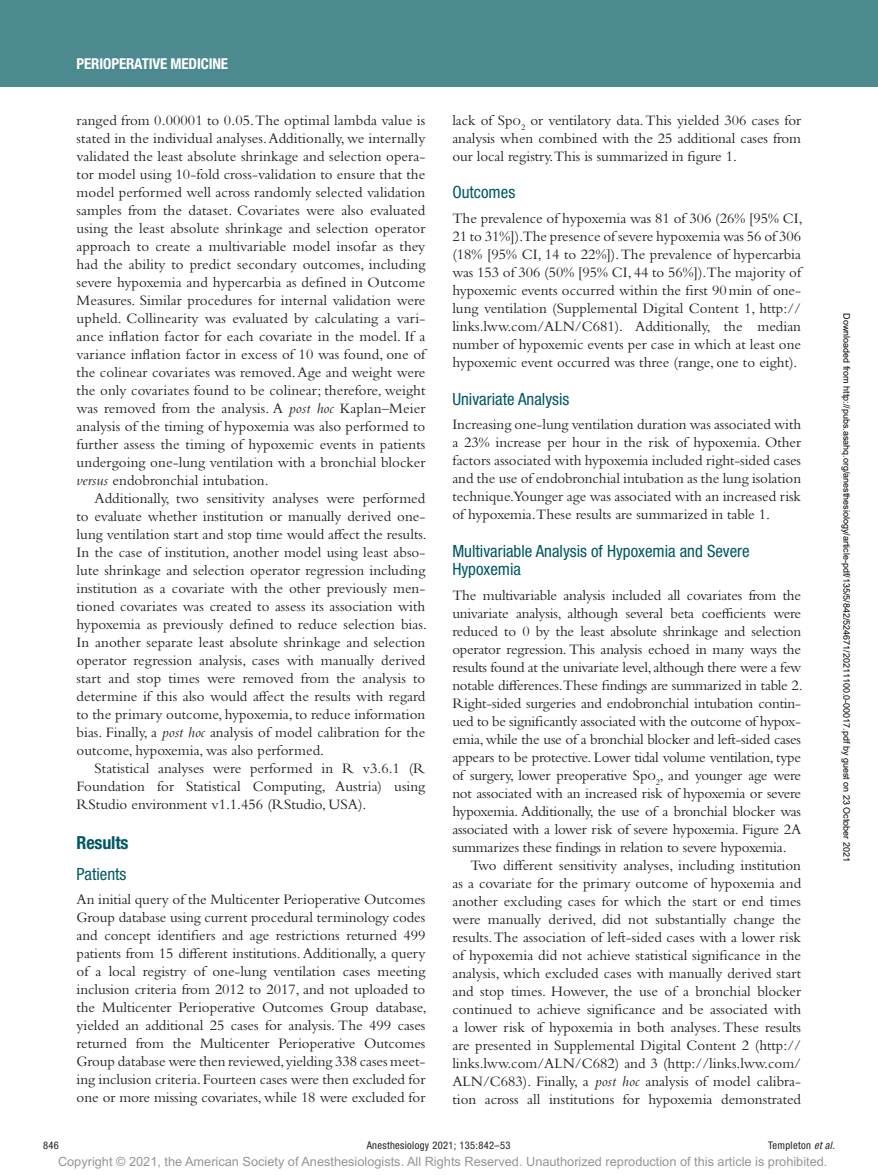
<style>
.page{position:relative;width:878px;height:1175px;background:#fff}
.page>*{position:absolute;margin:0;border:0;box-sizing:border-box;transform-origin:0 0}
.t1{font:700 condensed 18px "Helvetica Neue LT Std";color:#005861}
.t2{font:condensed 16.8px/18px "Helvetica Neue LT Std";color:#005861}
.t3{font:15px/18px "Bembo Std";color:#231f20;text-align:justify}
.t4{font:700 condensed 15px "Helvetica Neue LT Std";letter-spacing:-.01em;color:#fff}
.t5{font:12.75px "Arial MT Std";color:#939598}
.t6{font:condensed 10.5px "Helvetica Neue LT Std";letter-spacing:.03em;color:#231f20}
.t7{font:9px "Arial";color:#000}
.s1{font-style:italic}
</style>
<div class="page">
<div style="left:0;top:0;width:878px;height:86px;background:#4d8a90"></div>
<p class="t4" style="left:77px;top:54px;width:153px">PERIOPERATIVE MEDICINE</p>
<p class="t3" style="left:77px;top:111px;width:350px">ranged from 0.00001 to 0.05. The optimal lambda value is stated in the individual analyses. Additionally, we internally validated the least absolute shrinkage and selection opera&shy;tor model using 10-fold cross-validation to ensure that the model performed well across randomly selected validation samples from the dataset. Covariates were also evaluated using the least absolute shrinkage and selection operator approach to create a multivariable model insofar as they had the ability to predict secondary outcomes, including severe hypoxemia and hypercarbia as defined in Outcome Measures. Similar procedures for internal validation were upheld. Collinearity was evaluated by calculating a vari&shy;ance inflation factor for each covariate in the model. If a variance inflation factor in excess of 10 was found, one of the colinear covariates was removed. Age and weight were the only covariates found to be colinear; therefore, weight was removed from the analysis. A <span class="s1">post hoc</span> Kaplan–Meier analysis of the timing of hypoxemia was also performed to further assess the timing of hypoxemic events in patients undergoing one-lung ventilation with a bronchial blocker <span class="s1">versus</span> endobronchial intubation.</p>
<p class="t3" style="left:77px;top:489px;width:352px;text-indent:18px">Additionally, two sensitivity analyses were performed to evaluate whether institution or manually derived one&shy;lung ventilation start and stop time would affect the results.<br>In the case of institution, another model using least abso&shy;lute shrinkage and selection operator regression including institution as a covariate with the other previously men&shy;tioned covariates was created to assess its association with hypoxemia as previously defined to reduce selection bias.<br>In another separate least absolute shrinkage and selection operator regression analysis, cases with manually derived start and stop times were removed from the analysis to determine if this also would affect the results with regard to the primary outcome, hypoxemia, to reduce information bias. Finally, a <span class="s1">post hoc</span> analysis of model calibration for the outcome, hypoxemia, was also performed.</p>
<p class="t3" style="left:77px;top:759px;width:350px;text-indent:18px">Statistical analyses were performed in R v3.6.1 (R Foundation for Statistical Computing, Austria) using RStudio environment v1.1.456 (RStudio, USA).</p>
<p class="t1" style="left:77px;top:831px;width:53px">Results</p>
<p class="t2" style="left:77px;top:864px;width:51px">Patients</p>
<p class="t3" style="left:77px;top:890px;width:352px">An initial query of the Multicenter Perioperative Outcomes Group database using current procedural terminology codes and concept identifiers and age restrictions returned 499 patients from 15 different institutions. Additionally, a query of a local registry of one-lung ventilation cases meeting inclusion criteria from 2012 to 2017, and not uploaded to the Multicenter Perioperative Outcomes Group database, yielded an additional 25 cases for analysis. The 499 cases returned from the Multicenter Perioperative Outcomes Group database were then reviewed, yielding 338 cases meet&shy;ing inclusion criteria. Fourteen cases were then excluded for one or more missing covariates, while 18 were excluded for</p>
<p class="t3" style="left:452px;top:111px;width:350px">lack of Spo<sub>2</sub> or ventilatory data. This yielded 306 cases for analysis when combined with the 25 additional cases from our local registry.This is summarized in figure 1.</p>
<p class="t2" style="left:452px;top:183px;width:64px">Outcomes</p>
<p class="t3" style="left:452px;top:209px;width:352px">The prevalence of hypoxemia was 81 of 306 (26% [95% CI, 21 to 31%]).The presence of severe hypoxemia was 56 of 306 (18% [95% CI, 14 to 22%]). The prevalence of hypercarbia was 153 of 306 (50% [95% CI, 44 to 56%]).The majority of hypoxemic events occurred within the first 90min of one&shy;lung ventilation (Supplemental Digital Content 1, http:// links.lww.com/ALN/C681). Additionally, the median number of hypoxemic events per case in which at least one hypoxemic event occurred was three (range, one to eight).</p>
<p class="t2" style="left:452px;top:389px;width:118px">Univariate Analysis</p>
<p class="t3" style="left:452px;top:415px;width:350px">Increasing one-lung ventilation duration was associated with a 23% increase per hour in the risk of hypoxemia. Other factors associated with hypoxemia included right-sided cases and the use of endobronchial intubation as the lung isolation technique.Younger age was associated with an increased risk of hypoxemia.These results are summarized in table 1.</p>
<p class="t2" style="left:452px;top:542px;width:299px">Multivariable Analysis of Hypoxemia and Severe<br>Hypoxemia</p>
<p class="t3" style="left:452px;top:585px;width:352px">The multivariable analysis included all covariates from the univariate analysis, although several beta coefficients were reduced to 0 by the least absolute shrinkage and selection operator regression. This analysis echoed in many ways the results found at the univariate level, although there were a few notable differences.These findings are summarized in table 2.<br>Right-sided surgeries and endobronchial intubation contin&shy;ued to be significantly associated with the outcome of hypox&shy;emia, while the use of a bronchial blocker and left-sided cases appears to be protective. Lower tidal volume ventilation, type of surgery, lower preoperative Spo<sub>2</sub>, and younger age were not associated with an increased risk of hypoxemia or severe hypoxemia. Additionally, the use of a bronchial blocker was associated with a lower risk of severe hypoxemia. Figure 2A summarizes these findings in relation to severe hypoxemia.</p>
<p class="t3" style="left:452px;top:855px;width:350px;text-indent:18px">Two different sensitivity analyses, including institution as a covariate for the primary outcome of hypoxemia and another excluding cases for which the start or end times were manually derived, did not substantially change the results. The association of left-sided cases with a lower risk of hypoxemia did not achieve statistical significance in the analysis, which excluded cases with manually derived start and stop times. However, the use of a bronchial blocker continued to achieve significance and be associated with a lower risk of hypoxemia in both analyses. These results are presented in Supplemental Digital Content 2 (http:// links.lww.com/ALN/C682) and 3 (http://links.lww.com/ ALN/C683). Finally, a <span class="s1">post hoc</span> analysis of model calibra&shy;tion across all institutions for hypoxemia demonstrated</p>
<p class="t7" style="left:850px;top:313px;width:550px;rotate:90deg">Downloaded from http://pubs.asahq.org/anesthesiology/article-pdf/135/5/842/524671/20211100.0-00017.pdf by guest on 23 October 2021</p>
<p class="t6" style="left:43px;top:1139px;width:17px">846</p>
<p class="t6" style="left:367px;top:1139px;width:145px">Anesthesiology 2021; 135:842–53</p>
<p class="t6" style="left:768px;top:1139px;width:68px">Templeton <span class="s1">et al.</span></p>
<p class="t5" style="left:58px;top:1154px;width:771px">Copyright © 2021, the American Society of Anesthesiologists. All Rights Reserved. Unauthorized reproduction of this article is prohibited.</p>
</div>
